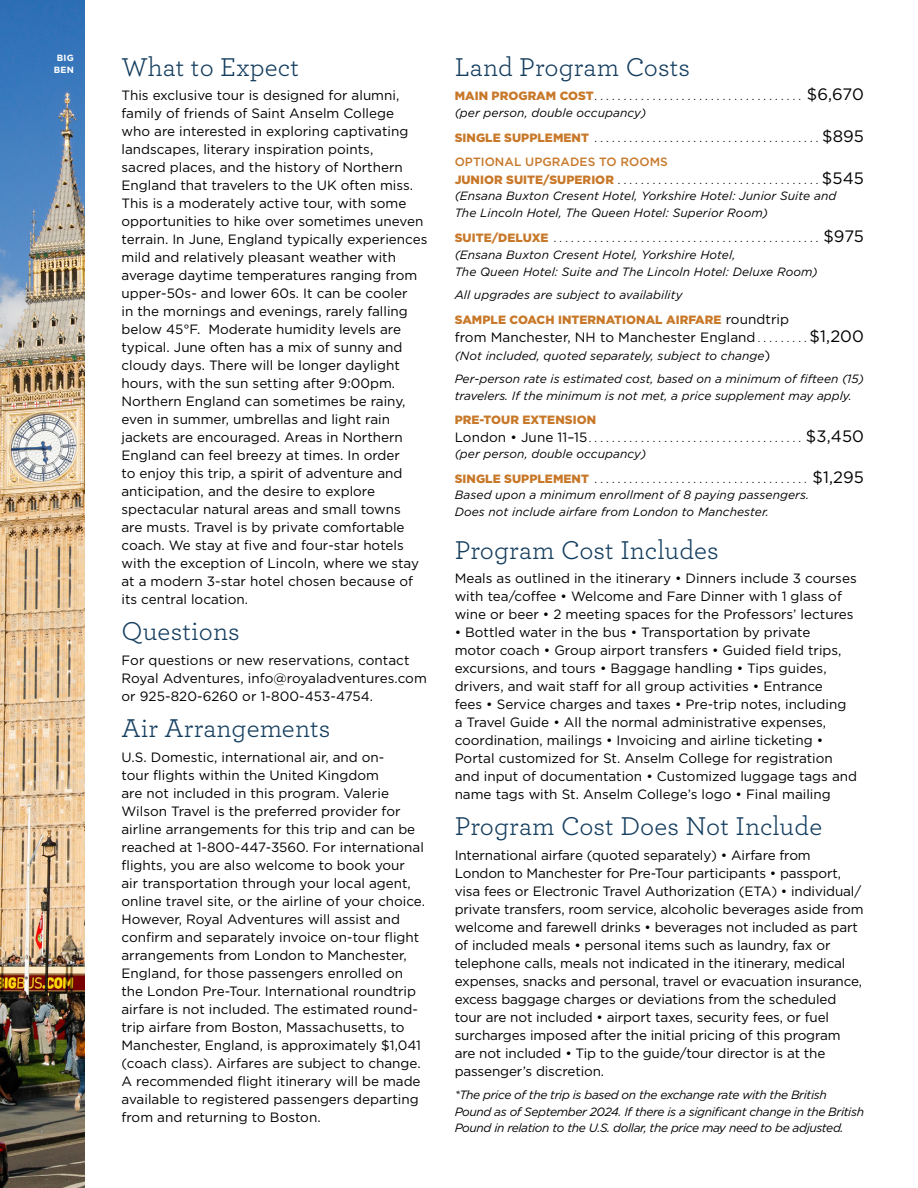
<style>
.page{position:relative;width:918px;height:1188px;background:#fff}
.page>*{position:absolute;margin:0;border:0;box-sizing:border-box;transform-origin:0 0}
.t1{font:27px "Archer";letter-spacing:.005em;color:#153e5f}
.t2{font:16.5px "Gotham";color:#000}
.t3{font:13.5px/18px "Gotham";color:#000}
.t4{font:italic 12px/17.2px "Gotham";letter-spacing:.005em;color:#000}
.t5{font:italic 12px/16.5px "Gotham";letter-spacing:-.03em;color:#000}
.t6{font:900 12px "Gotham";letter-spacing:.005em;color:#c87829}
.t7{font:500 12px "Gotham";letter-spacing:.005em;color:#c87829}
.t8{font:700 9px/12px "Gotham";letter-spacing:.02em;color:#fff;text-align:center}
.s1{font-weight:900;font-style:normal;color:#c87829}
.s2{font-style:normal;font-size:13.5px}
</style>
<div class="page">
<img style="left:0;top:0;width:84px;height:1188px">
<p class="t8" style="left:54px;top:52px;width:22px">BIG<br>BEN</p>
<h1 class="t1" style="left:122px;top:48px;width:179px">What to Expect</h1>
<p class="t3" style="left:122px;top:86px;width:307px">This exclusive tour is designed for alumni, family of friends of Saint Anselm College<br>who are interested in exploring captivating landscapes, literary inspiration points,<br>sacred places, and the history of Northern England that travelers to the UK often miss.<br>This is a moderately active tour, with some opportunities to hike over sometimes uneven terrain. In June, England typically experiences mild and relatively pleasant weather with average daytime temperatures ranging from upper-50s- and lower 60s. It can be cooler<br>in the mornings and evenings, rarely falling below 45°F. Moderate humidity levels are typical. June often has a mix of sunny and cloudy days. There will be longer daylight hours, with the sun setting after 9:00pm.<br>Northern England can sometimes be rainy, even in summer, umbrellas and light rain jackets are encouraged. Areas in Northern England can feel breezy at times. In order<br>to enjoy this trip, a spirit of adventure and anticipation, and the desire to explore spectacular natural areas and small towns<br>are musts. Travel is by private comfortable coach. We stay at five and four-star hotels with the exception of Lincoln, where we stay at a modern 3-star hotel chosen because of its central location.</p>
<h1 class="t1" style="left:122px;top:613px;width:120px">Questions</h1>
<p class="t3" style="left:122px;top:651px;width:307px">For questions or new reservations, contact<br>Royal Adventures, info@royaladventures.com or 925-820-6260 or 1-800-453-4754.</p>
<h1 class="t1" style="left:122px;top:710px;width:211px">Air Arrangements</h1>
<p class="t3" style="left:122px;top:748px;width:305px">U.S. Domestic, international air, and on-<br>tour flights within the United Kingdom<br>are not included in this program. Valerie Wilson Travel is the preferred provider for airline arrangements for this trip and can be reached at 1-800-447-3560. For international flights, you are also welcome to book your air transportation through your local agent, online travel site, or the airline of your choice.<br>However, Royal Adventures will assist and confirm and separately invoice on-tour flight arrangements from London to Manchester, England, for those passengers enrolled on the London Pre-Tour. International roundtrip airfare is not included. The estimated round&shy;trip airfare from Boston, Massachusetts, to Manchester, England, is approximately $1,041 (coach class). Airfares are subject to change.<br>A recommended flight itinerary will be made available to registered passengers departing from and returning to Boston.</p>
<h1 class="t1" style="left:455px;top:48px;width:237px">Land Program Costs</h1>
<p class="t6" style="left:455px;top:88px;width:141px">MAIN PROGRAM COST</p>
<p class="t2" style="left:807px;top:84px;width:59px">$6,670</p>
<p class="t4" style="left:455px;top:104px;width:193px">(per person, double occupancy)</p>
<p class="t6" style="left:455px;top:129px;width:136px">SINGLE SUPPLEMENT</p>
<p class="t2" style="left:822px;top:125px;width:43px">$895</p>
<p class="t7" style="left:455px;top:154px;width:215px">OPTIONAL UPGRADES TO ROOMS</p>
<p class="t6" style="left:455px;top:171px;width:161px">JUNIOR SUITE/SUPERIOR</p>
<p class="t2" style="left:822px;top:167px;width:44px">$545</p>
<p class="t4" style="left:455px;top:187px;width:383px">(Ensana Buxton Cresent Hotel, Yorkshire Hotel: Junior Suite and<br>The Lincoln Hotel, The Queen Hotel: Superior Room)</p>
<p class="t6" style="left:455px;top:230px;width:95px">SUITE/DELUXE</p>
<p class="t2" style="left:823px;top:226px;width:42px">$975</p>
<p class="t4" style="left:455px;top:245px;width:365px">(Ensana Buxton Cresent Hotel, Yorkshire Hotel,<br>The Queen Hotel: Suite and The Lincoln Hotel: Deluxe Room)</p>
<p class="t4" style="left:455px;top:282px;width:336px;line-height:24.8px">All upgrades are subject to availability<br><span class="s1">SAMPLE COACH INTERNATIONAL AIRFARE</span> <span class="s2">roundtrip</span></p>
<p class="t3" style="left:455px;top:328px;width:302px">from Manchester, NH to Manchester England</p>
<p class="t2" style="left:810px;top:325px;width:56px">$1,200</p>
<p class="t4" style="left:455px;top:344px;width:411px;line-height:23.2px">(Not included, quoted separately, subject to change<span class="s2">)<br></span>Per-person rate is estimated cost, based on a minimum of fifteen (15)</p>
<p class="t4" style="left:455px;top:386px;width:399px">travelers. If the minimum is not met, a price supplement may apply.</p>
<p class="t6" style="left:455px;top:411px;width:143px">PRE-TOUR EXTENSION</p>
<p class="t3" style="left:455px;top:428px;width:134px">London • June 11–15</p>
<p class="t2" style="left:806px;top:425px;width:60px">$3,450</p>
<p class="t4" style="left:455px;top:445px;width:193px">(per person, double occupancy)</p>
<p class="t6" style="left:455px;top:470px;width:136px">SINGLE SUPPLEMENT</p>
<p class="t2" style="left:813px;top:466px;width:53px">$1,295</p>
<p class="t4" style="left:455px;top:487px;width:356px;line-height:16.5px">Based upon a minimum enrollment of 8 paying passengers.<br>Does not include airfare from London to Manchester.</p>
<h1 class="t1" style="left:455px;top:531px;width:266px">Program Cost Includes</h1>
<p class="t3" style="left:455px;top:569px;width:404px">Meals as outlined in the itinerary • Dinners include 3 courses with tea/coffee • Welcome and Fare Dinner with 1 glass of wine or beer • 2 meeting spaces for the Professors’ lectures</p>
<p class="t3" style="left:455px;top:623px;width:404px">• Bottled water in the bus • Transportation by private<br>motor coach • Group airport transfers • Guided field trips, excursions, and tours • Baggage handling • Tips guides, drivers, and wait staff for all group activities • Entrance<br>fees • Service charges and taxes • Pre-trip notes, including a Travel Guide • All the normal administrative expenses, coordination, mailings • Invoicing and airline ticketing • Portal customized for St. Anselm College for registration and input of documentation • Customized luggage tags and name tags with St. Anselm College’s logo • Final mailing</p>
<h1 class="t1" style="left:455px;top:808px;width:369px">Program Cost Does Not Include</h1>
<p class="t3" style="left:455px;top:846px;width:410px">International airfare (quoted separately) • Airfare from London to Manchester for Pre-Tour participants • passport, visa fees or Electronic Travel Authorization (ETA) • individual/ private transfers, room service, alcoholic beverages aside from welcome and farewell drinks • beverages not included as part of included meals • personal items such as laundry, fax or telephone calls, meals not indicated in the itinerary, medical expenses, snacks and personal, travel or evacuation insurance, excess baggage charges or deviations from the scheduled tour are not included • airport taxes, security fees, or fuel surcharges imposed after the initial pricing of this program are not included • Tip to the guide/tour director is at the passenger’s discretion.</p>
<p class="t5" style="left:455px;top:1087px;width:411px">*The price of the trip is based on the exchange rate with the British<br>Pound as of September 2024. If there is a significant change in the British<br>Pound in relation to the U.S. dollar, the price may need to be adjusted.</p>
</div>
